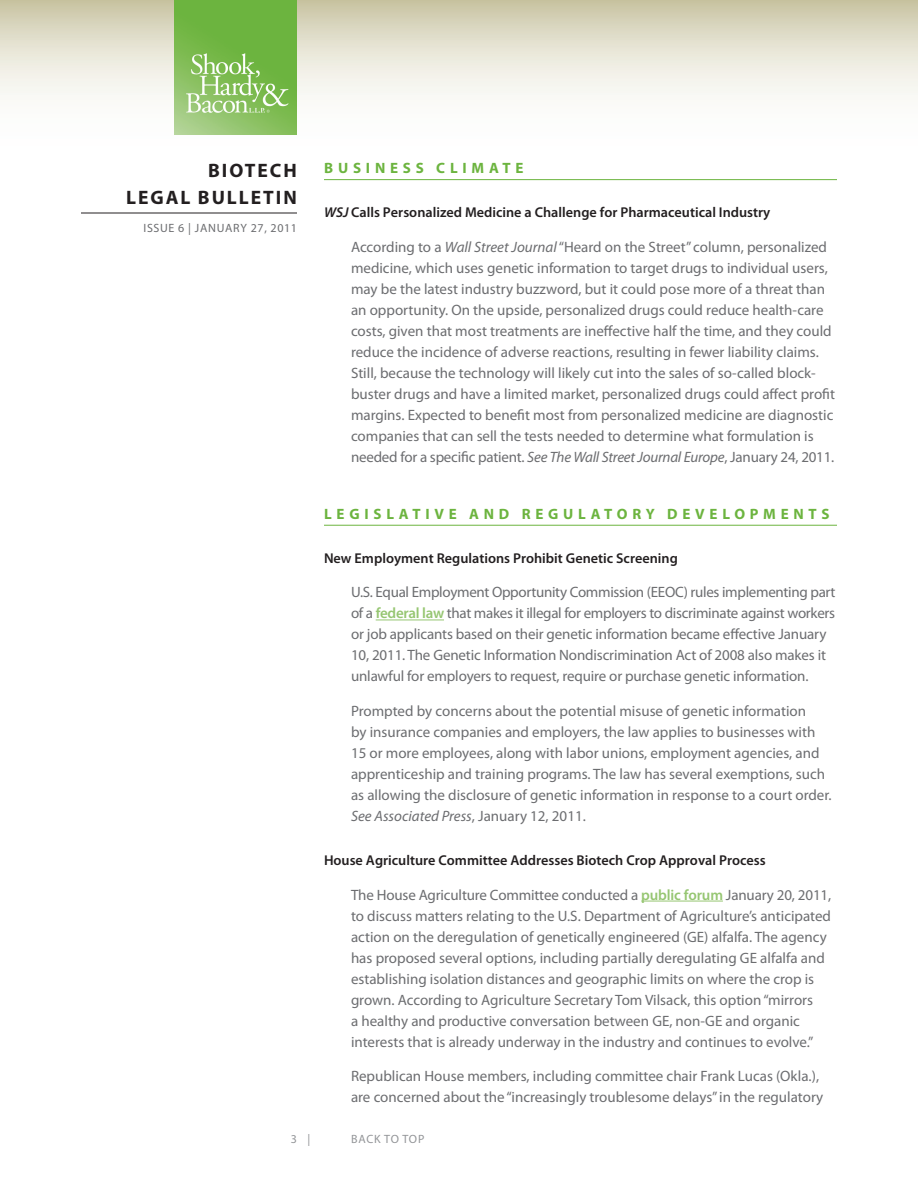
<style>
.page{position:relative;width:918px;height:1188px;background:#fff}
.page>*{position:absolute;margin:0;border:0;box-sizing:border-box;transform-origin:0 0}
.t1{font:700 19.5px/27px "Myriad Pro";letter-spacing:.1em;color:#231f20;text-align:right}
.Body{font:15px/21px "Myriad Pro";color:#6c6d70}
.Head{font:700 15px "Myriad Pro";letter-spacing:.32em;color:#6cb43f}
.Subhead{font:600 14.25px "Myriad Pro";color:#231f20}
.t2{font:12px "Myriad Pro";letter-spacing:.05em;color:#6c6d70}
.Body-2{font:12px "Myriad Pro";letter-spacing:.06em;color:#939598}
.s1{font-style:italic}
.s2{font-weight:600;color:#96c672}
</style>
<div class="page">
<svg style="left:0;top:0;width:918px;height:135px"></svg>
<hr style="left:81px;top:213px;width:216px;height:1px;background:#231f20">
<img style="left:175px;top:0;width:122px;height:135px">
<hr style="left:324px;top:179px;width:513px;height:1px;background:#6cb43f">
<hr style="left:324px;top:525px;width:513px;height:1px;background:#6cb43f">
<hr style="left:376px;top:620px;width:68px;height:1px;background:#96c672">
<hr style="left:641px;top:901px;width:82px;height:1px;background:#96c672">
<h1 class="t1" style="left:126px;top:156px;width:172px">BIOTECH<br>LEGAL BULLETIN</h1>
<p class="t2" style="left:144px;top:221px;width:155px">ISSUE 6 | JANUARY 27, 2011</p>
<p class="Head" style="left:324px;top:158px;width:201px">BUSINESS CLIMATE</p>
<p class="Subhead" style="left:324px;top:203px;width:448px"><span class="s1">WSJ</span> Calls Personalized Medicine a Challenge for Pharmaceutical Industry</p>
<p class="Body" style="left:351px;top:236px;width:486px">According to a <span class="s1">Wall Street Journal</span> “Heard on the Street” column, personalized medicine, which uses genetic information to target drugs to individual users, may be the latest industry buzzword, but it could pose more of a threat than an opportunity. On the upside, personalized drugs could reduce health-care costs, given that most treatments are ineffective half the time, and they could reduce the incidence of adverse reactions, resulting in fewer liability claims.<br>Still, because the technology will likely cut into the sales of so-called block&shy;buster drugs and have a limited market, personalized drugs could affect profit margins. Expected to benefit most from personalized medicine are diagnostic companies that can sell the tests needed to determine what formulation is needed for a specific patient. <span class="s1">See The Wall Street Journal Europe</span>, January 24, 2011.</p>
<p class="Head" style="left:324px;top:504px;width:507px">LEGISLATIVE AND REGULATORY DEVELOPMENTS</p>
<p class="Subhead" style="left:324px;top:549px;width:355px">New Employment Regulations Prohibit Genetic Screening</p>
<p class="Body" style="left:351px;top:582px;width:486px">U.S. Equal Employment Opportunity Commission (EEOC) rules implementing part of a <span class="s2">federal law</span> that makes it illegal for employers to discriminate against workers or job applicants based on their genetic information became effective January 10, 2011. The Genetic Information Nondiscrimination Act of 2008 also makes it unlawful for employers to request, require or purchase genetic information.</p>
<p class="Body" style="left:351px;top:700px;width:482px">Prompted by concerns about the potential misuse of genetic information<br>by insurance companies and employers, the law applies to businesses with 15 or more employees, along with labor unions, employment agencies, and apprenticeship and training programs. The law has several exemptions, such as allowing the disclosure of genetic information in response to a court order.<br><span class="s1">See Associated Press</span>, January 12, 2011.</p>
<p class="Subhead" style="left:324px;top:851px;width:443px">House Agriculture Committee Addresses Biotech Crop Approval Process</p>
<p class="Body" style="left:351px;top:884px;width:482px">The House Agriculture Committee conducted a <span class="s2">public forum</span> January 20, 2011, to discuss matters relating to the U.S. Department of Agriculture’s anticipated action on the deregulation of genetically engineered (GE) alfalfa. The agency has proposed several options, including partially deregulating GE alfalfa and establishing isolation distances and geographic limits on where the crop is grown. According to Agriculture Secretary Tom Vilsack, this option “mirrors<br>a healthy and productive conversation between GE, non-GE and organic interests that is already underway in the industry and continues to evolve.”</p>
<p class="Body" style="left:351px;top:1065px;width:474px">Republican House members, including committee chair Frank Lucas (Okla.), are concerned about the “increasingly troublesome delays” in the regulatory</p>
<p class="Body-2" style="left:291px;top:1132px;width:21px">3 |</p>
<p class="Body-2" style="left:351px;top:1132px;width:75px">BACK TO TOP</p>
</div>
